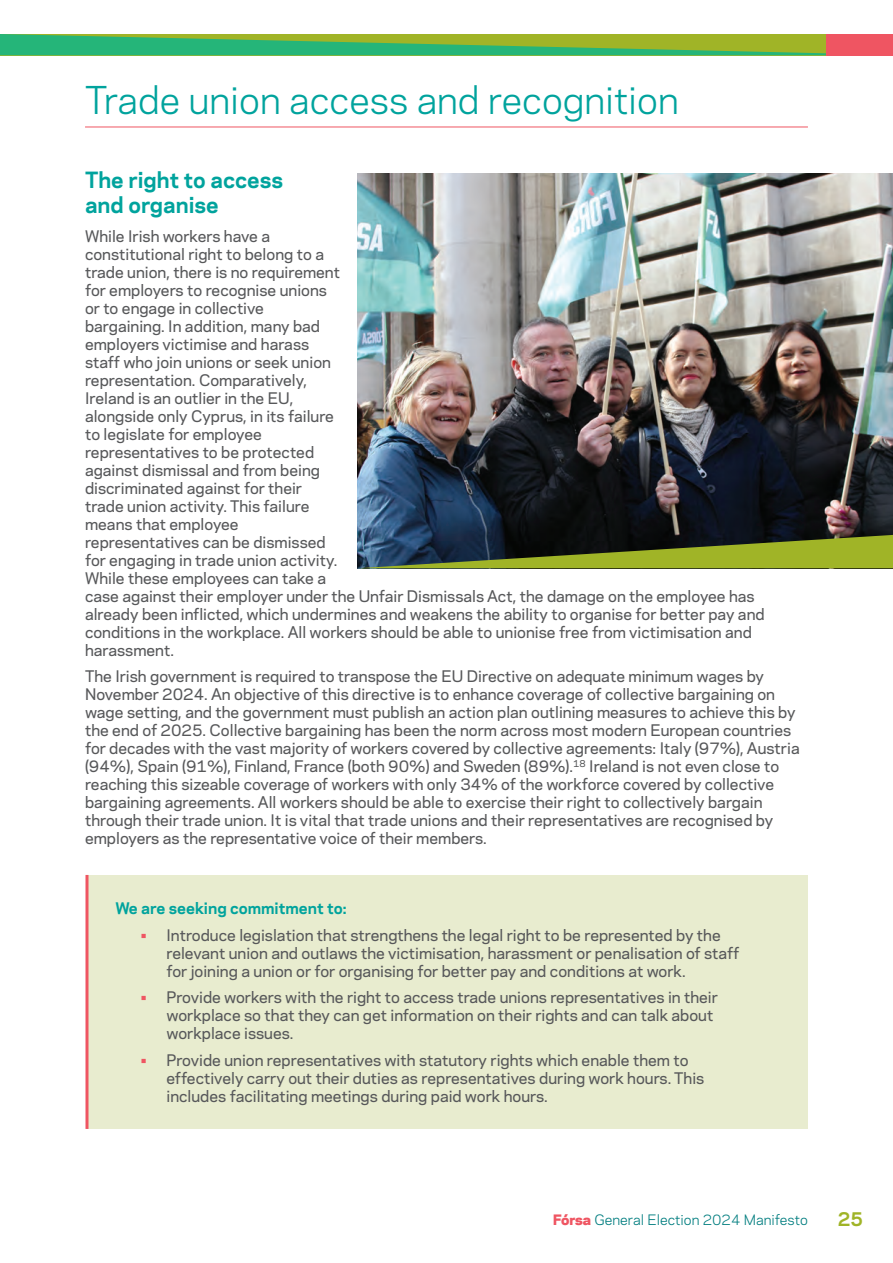
<style>
.page{position:relative;width:893px;height:1263px;background:#fff}
.page>*{position:absolute;margin:0;border:0;box-sizing:border-box;transform-origin:0 0}
.t1{font:36px "Polaris";color:#00a39d}
.t2{font:700 21px/25.2px "Polaris";color:#00a39d}
.t3{font:700 18px "Polaris";color:#a0b427}
.t4{font:500 15px/18px "Polaris";color:#57585a}
.t5{font:700 15px "Polaris";color:#00a39d}
.t6{font:13.5px "Polaris";color:#007d7f}
.s1{color:#ef5562}
.s2{font-weight:800;color:#ef5562}
</style>
<div class="page">
<svg style="left:0;top:34px;width:826px;height:21px;background:#5db453"></svg>
<div style="left:826px;top:34px;width:67px;height:21px;background:#ef5562"></div>
<hr style="left:85px;top:127px;width:723px;height:1px;background:#ef5562">
<div style="left:87px;top:875px;width:721px;height:254px;background:#e8eccf"></div>
<hr style="left:85px;top:875px;width:3px;height:254px;background:#ef5562">
<img style="left:357px;top:173px;width:536px;height:361px">
<svg style="left:357px;top:534px;width:536px;height:34px;background:#57682c"></svg>
<h1 class="t1" style="left:85px;top:85px;width:595px">Trade union access and recognition</h1>
<h2 class="t2" style="left:85px;top:169px;width:200px">The right to access and organise</h2>
<p class="t4" style="left:85px;top:228px;width:681px">While Irish workers have a<br>constitutional right to belong to a<br>trade union, there is no requirement<br>for employers to recognise unions<br>or to engage in collective<br>bargaining. In addition, many bad<br>employers victimise and harass<br>staff who join unions or seek union<br>representation. Comparatively,<br>Ireland is an outlier in the EU,<br>alongside only Cyprus, in its failure<br>to legislate for employee<br>representatives to be protected<br>against dismissal and from being<br>discriminated against for their<br>trade union activity. This failure<br>means that employee<br>representatives can be dismissed<br>for engaging in trade union activity.<br>While these employees can take a<br>case against their employer under the Unfair Dismissals Act, the damage on the employee has already been inflicted, which undermines and weakens the ability to organise for better pay and conditions in the workplace. All workers should be able to unionise free from victimisation and harassment.</p>
<p class="t4" style="left:85px;top:669px;width:716px">The Irish government is required to transpose the EU Directive on adequate minimum wages by November 2024. An objective of this directive is to enhance coverage of collective bargaining on wage setting, and the government must publish an action plan outlining measures to achieve this by the end of 2025. Collective bargaining has been the norm across most modern European countries for decades with the vast majority of workers covered by collective agreements: Italy (97%), Austria (94%), Spain (91%), Finland, France (both 90%) and Sweden (89%).<sup>18</sup> Ireland is not even close to reaching this sizeable coverage of workers with only 34% of the workforce covered by collective bargaining agreements. All workers should be able to exercise their right to collectively bargain through their trade union. It is vital that trade unions and their representatives are recognised by employers as the representative voice of their members.</p>
<p class="t5" style="left:115px;top:902px;width:233px">We are seeking commitment to:</p>
<p class="t4" style="left:166px;top:927px;width:574px;text-indent:-26px"><span class="s1">•</span> Introduce legislation that strengthens the legal right to be represented by the relevant union and outlaws the victimisation, harassment or penalisation of staff for joining a union or for organising for better pay and conditions at work.</p>
<p class="t4" style="left:166px;top:989px;width:553px;text-indent:-26px"><span class="s1">•</span> Provide workers with the right to access trade unions representatives in their workplace so that they can get information on their rights and can talk about workplace issues.</p>
<p class="t4" style="left:166px;top:1052px;width:539px;text-indent:-26px"><span class="s1">•</span> Provide union representatives with statutory rights which enable them to effectively carry out their duties as representatives during work hours. This includes facilitating meetings during paid work hours.</p>
<p class="t6" style="left:553px;top:1214px;width:256px"><span class="s2">Fórsa</span> General Election 2024 Manifesto</p>
<p class="t3" style="left:838px;top:1211px;width:27px">25</p>
</div>
